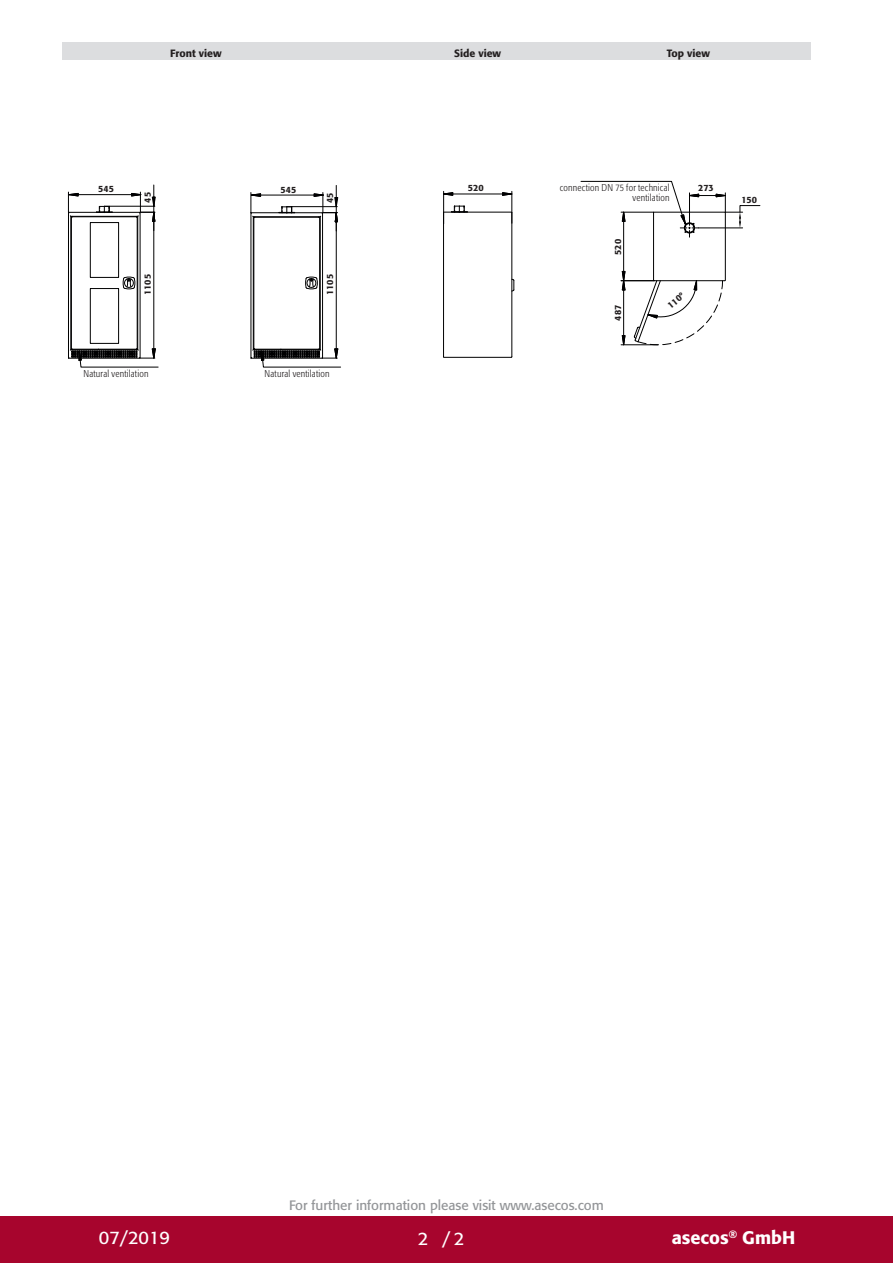
<style>
.page{position:relative;width:893px;height:1263px;background:#fff}
.page>*{position:absolute;margin:0;border:0;box-sizing:border-box;transform-origin:0 0}
.t1{font:500 18px "Formata Pro";color:#fff}
.t2{font:18px "Formata Pro";color:#fff}
.CB_AF_U4-Fachhaendle{font:13.5px "Formata Pro";color:#939598}
.t3{font:500 10.5px "Formata Pro";color:#231f20}
.t4{font:300 condensed 9.75px/10.5px "Formata Pro";letter-spacing:.02em;color:#231f20;text-align:right}
.t5{font:500 9px "Formata Pro";color:#231f20}
</style>
<div class="page">
<div style="left:0;top:1216px;width:893px;height:47px;background:#a7052d"></div>
<div style="left:63px;top:43px;width:748px;height:17px;background:#dcdddf"></div>
<hr style="left:443px;top:191px;width:1px;height:33px;background:#000001">
<hr style="left:512px;top:191px;width:1px;height:32px;background:#000001">
<svg style="left:443px;top:192px;width:70px;height:4px"></svg>
<svg style="left:443px;top:206px;width:72px;height:152px"></svg>
<svg style="left:67px;top:185px;width:92px;height:182px"></svg>
<div style="left:90px;top:222px;width:29px;height:56px;border:1px solid #000001"></div>
<div style="left:90px;top:288px;width:29px;height:56px;border:1px solid #000001"></div>
<svg style="left:250px;top:185px;width:91px;height:182px"></svg>
<svg style="left:580px;top:181px;width:180px;height:165px"></svg>
<p class="t3" style="left:170px;top:46px;width:53px">Front view</p>
<p class="t3" style="left:454px;top:46px;width:49px">Side view</p>
<p class="t3" style="left:667px;top:46px;width:45px">Top view</p>
<p class="t5" style="left:98px;top:183px;width:17px">545</p>
<p class="t5" style="left:142px;top:203px;width:12px;rotate:-90deg">45</p>
<p class="t5" style="left:142px;top:295px;width:22px;rotate:-90deg">1105</p>
<p class="t5" style="left:281px;top:183px;width:17px">545</p>
<p class="t5" style="left:324px;top:203px;width:12px;rotate:-90deg">45</p>
<p class="t5" style="left:324px;top:295px;width:22px;rotate:-90deg">1105</p>
<p class="t4" style="left:83px;top:368px;width:67px">Natural ventilation</p>
<p class="t4" style="left:265px;top:368px;width:67px">Natural ventilation</p>
<p class="t5" style="left:468px;top:182px;width:17px">520</p>
<p class="t4" style="left:560px;top:182px;width:111px">connection DN 75 for technical ventilation</p>
<p class="t5" style="left:612px;top:255px;width:17px;rotate:-90deg">520</p>
<p class="t5" style="left:612px;top:321px;width:17px;rotate:-90deg">487</p>
<p class="t5" style="left:665px;top:302px;width:20px;rotate:-40deg">110°</p>
<p class="t5" style="left:698px;top:182px;width:17px">273</p>
<p class="t5" style="left:741px;top:194px;width:17px">150</p>
<p class="CB_AF_U4-Fachhaendle" style="left:289px;top:1196px;width:316px">For further information please visit www.asecos.com</p>
<p class="t2" style="left:99px;top:1225px;width:73px">07/2019</p>
<p class="t2" style="left:418px;top:1227px;width:12px">2</p>
<p class="t2" style="left:442px;top:1227px;width:23px">/2</p>
<h1 class="t1" style="left:672px;top:1225px;width:125px">asecos<sup>®</sup> GmbH</h1>
</div>
